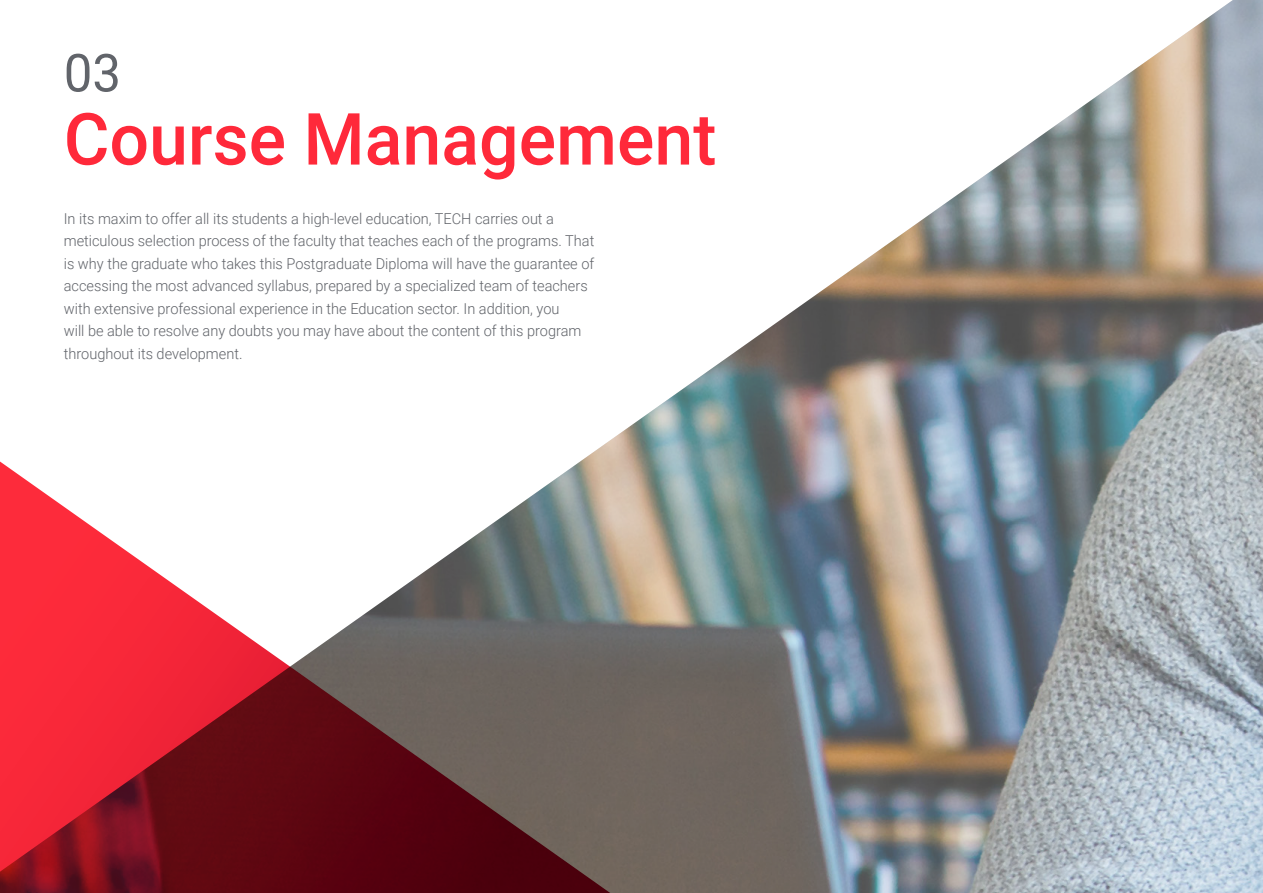
<style>
.page{position:relative;width:1263px;height:893px;background:#fff}
.page>*{position:absolute;margin:0;border:0;box-sizing:border-box;transform-origin:0 0}
.t1{font:500 72px "Roboto";color:#ff293a}
.t2{font:52.5px "Roboto";color:#61646a}
.t3{font:300 15px/22.5px "Roboto";color:#61646a}
</style>
<div class="page">
<img style="left:602px;top:0;width:661px;height:893px">
<svg style="left:0;top:446px;width:640px;height:447px"></svg>
<h2 class="t2" style="left:64px;top:36px;width:59px">03</h2>
<h1 class="t1" style="left:64px;top:89px;width:654px">Course Management</h1>
<p class="t3" style="left:64px;top:207px;width:532px">In its maxim to offer all its students a high-level education, TECH carries out a meticulous selection process of the faculty that teaches each of the programs. That is why the graduate who takes this Postgraduate Diploma will have the guarantee of accessing the most advanced syllabus, prepared by a specialized team of teachers with extensive professional experience in the Education sector. In addition, you<br>will be able to resolve any doubts you may have about the content of this program throughout its development.</p>
</div>
